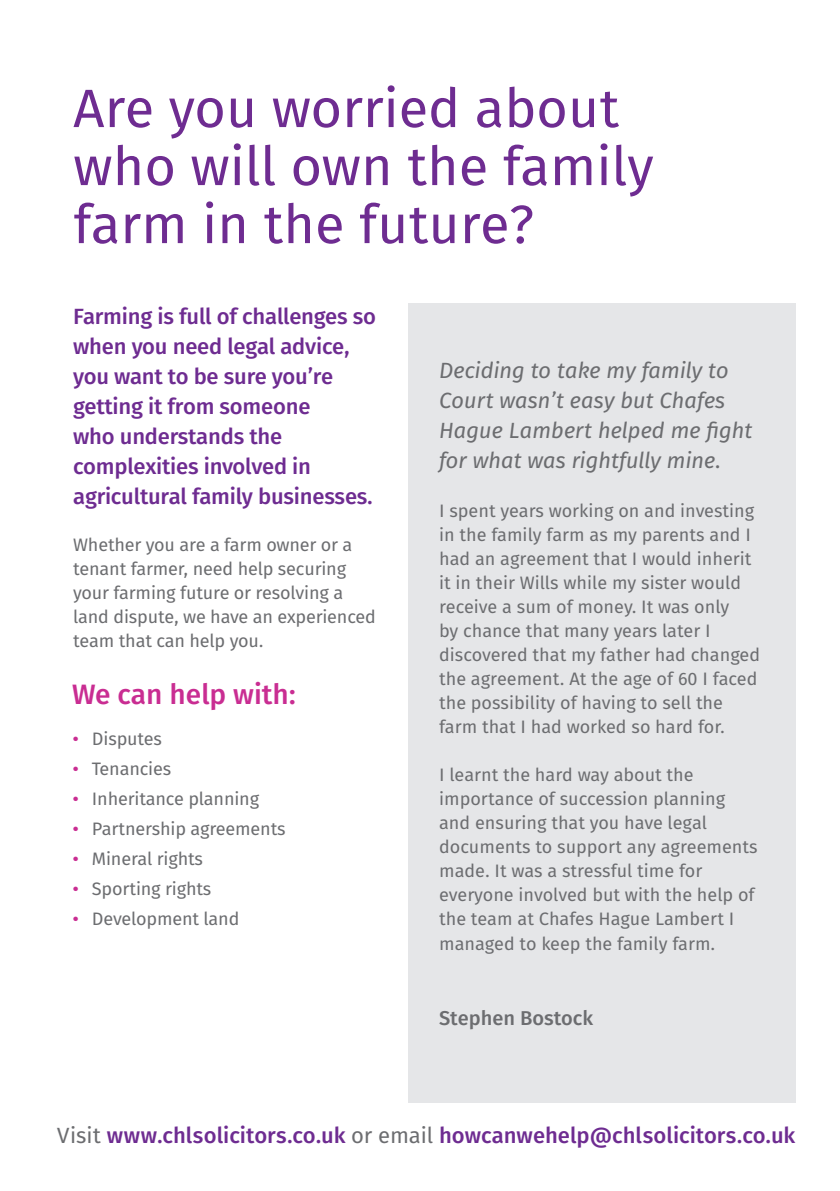
<style>
.page{position:relative;width:840px;height:1191px;background:#fff}
.page>*{position:absolute;margin:0;border:0;box-sizing:border-box;transform-origin:0 0}
.t1{font:54px/58px "Fira Sans OT";color:#6e2c91}
.t2{font:28px "Fira Sans OT Medium";color:#c92d92}
.t3{font:22px/30px "Fira Sans OT Medium";letter-spacing:-.01em;color:#6e2c91}
.t4{font:italic 22px/30px "Fira Sans OT";color:#6c6d70}
.t5{font:20px "Fira Sans OT Medium";color:#6c6d70}
.t6{font:18px/24px "Fira Sans OT";color:#6c6d70}
.s1{color:#c92d92}
.s2{font-family:"Fira Sans OT";color:#6c6d70}
</style>
<div class="page">
<div style="left:408px;top:303px;width:386px;height:800px;background:#e5e6e8"></div>
<p class="t1" style="left:73px;top:83px;width:581px">Are you worried about who will own the family farm in the future?</p>
<p class="t3" style="left:73px;top:303px;width:304px">Farming is full of challenges so when you need legal advice, you want to be sure you’re getting it from someone<br>who understands the complexities involved in agricultural family businesses.</p>
<p class="t6" style="left:73px;top:534px;width:304px">Whether you are a farm owner or a tenant farmer, need help securing your farming future or resolving a land dispute, we have an experienced team that can help you.</p>
<p class="t2" style="left:72px;top:674px;width:225px">We can help with:</p>
<p class="t6" style="left:72px;top:728px;width:91px"><span class="s1">•</span> Disputes</p>
<p class="t6" style="left:72px;top:758px;width:101px"><span class="s1">•</span> Tenancies</p>
<p class="t6" style="left:72px;top:788px;width:188px"><span class="s1">•</span> Inheritance planning</p>
<p class="t6" style="left:72px;top:818px;width:215px"><span class="s1">•</span> Partnership agreements</p>
<p class="t6" style="left:72px;top:848px;width:132px"><span class="s1">•</span> Mineral rights</p>
<p class="t6" style="left:72px;top:878px;width:141px"><span class="s1">•</span> Sporting rights</p>
<p class="t6" style="left:72px;top:908px;width:169px"><span class="s1">•</span> Development land</p>
<p class="t4" style="left:439px;top:357px;width:315px">Deciding to take my family to<br>Court wasn’t easy but Chafes<br>Hague Lambert helped me fight for what was rightfully mine.</p>
<p class="t6" style="left:439px;top:500px;width:322px">I spent years working on and investing in the family farm as my parents and I had an agreement that I would inherit it in their Wills while my sister would receive a sum of money. It was only<br>by chance that many years later I discovered that my father had changed the agreement. At the age of 60 I faced the possibility of having to sell the farm that I had worked so hard for.</p>
<p class="t6" style="left:439px;top:764px;width:320px">I learnt the hard way about the importance of succession planning and ensuring that you have legal documents to support any agreements made. It was a stressful time for everyone involved but with the help of the team at Chafes Hague Lambert I managed to keep the family farm.</p>
<p class="t5" style="left:439px;top:1004px;width:156px">Stephen Bostock</p>
<p class="t3" style="left:57px;top:1121px;width:739px"><span class="s2">Visit</span> www.chlsolicitors.co.uk <span class="s2">or email</span> howcanwehelp@chlsolicitors.co.uk</p>
</div>
